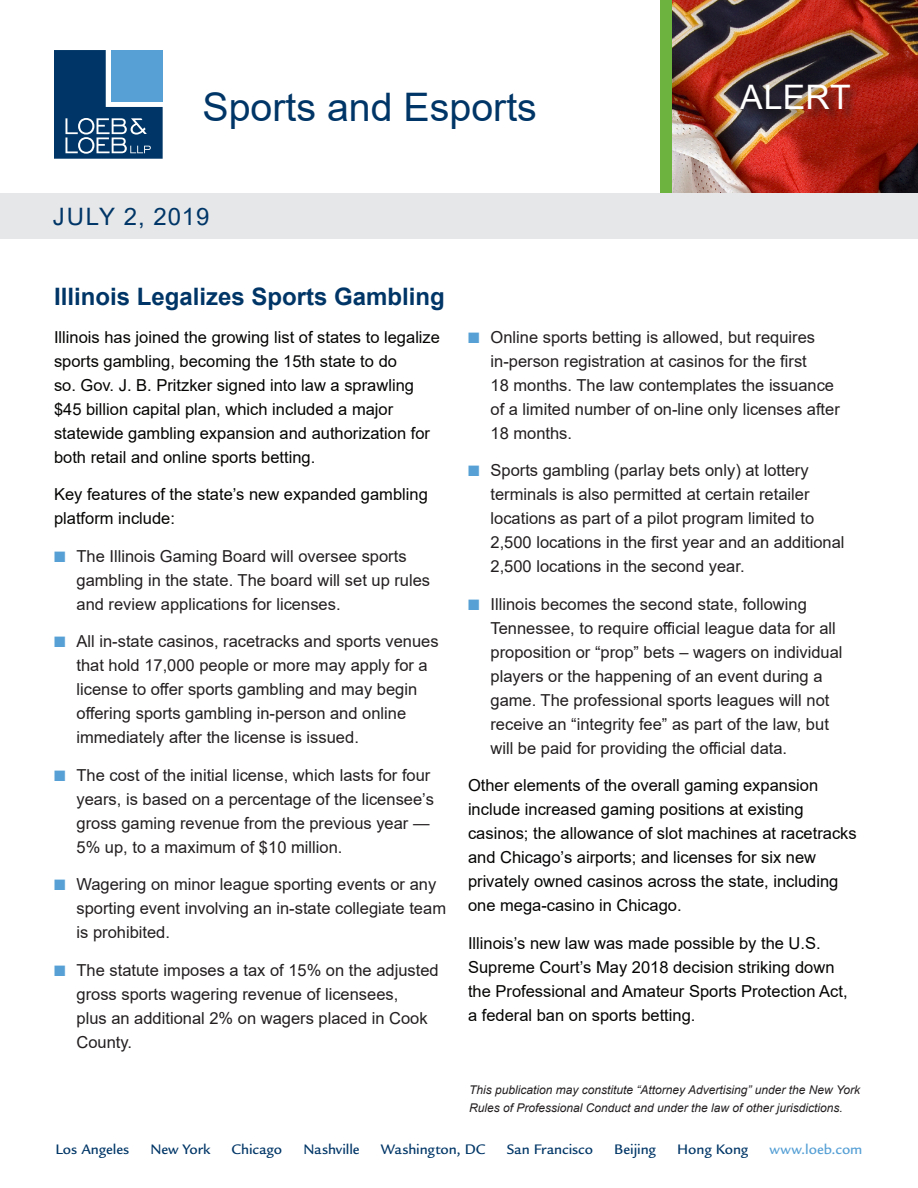
<style>
.page{position:relative;width:918px;height:1188px;background:#fff}
.page>*{position:absolute;margin:0;border:0;box-sizing:border-box;transform-origin:0 0}
._01_Alert_Practice{font:39.3px "Arial";color:#003667}
.t1{font:33.75px "Arial";letter-spacing:.01em;color:#fff}
._03_Alert_Title{font:700 24px "Arial";color:#003667}
._02_Alert_Date{font:24px "Arial";letter-spacing:.04em;color:#003667}
.t2{font:16.5px/24px "Arial";color:#231f20}
._04_Body{font:16.5px/24px "Arial";color:#040503}
.t3{font:500 15px "Legacy Sans Std";letter-spacing:-.005em;color:#003667}
.t4{font:500 15px "Legacy Sans Std";color:#56a0d5}
._09a_This_Publicatio{font:italic 12px/18px "Arial";color:#231f20}
.s1{color:#56a0d5}
</style>
<div class="page">
<div style="left:660px;top:0;width:15px;height:198px;background:#6cb43f"></div>
<img style="left:672px;top:0;width:246px;height:194px">
<div style="left:740px;top:84px;width:125px;height:39px;background:#231f20;opacity:.75"></div>
<div style="left:0;top:194px;width:918px;height:45px;background:#e6e7e9"></div>
<svg style="left:54px;top:50px;width:109px;height:109px;background:#316592"></svg>
<p class="_01_Alert_Practice" style="left:202px;top:80px;width:336px">Sports and Esports</p>
<p class="t1" style="left:740px;top:74px;width:112px">ALERT</p>
<p class="_02_Alert_Date" style="left:53px;top:200px;width:158px">JULY 2, 2019</p>
<p class="_03_Alert_Title" style="left:54px;top:280px;width:392px">Illinois Legalizes Sports Gambling</p>
<p class="_04_Body" style="left:54px;top:325px;width:388px">Illinois has joined the growing list of states to legalize sports gambling, becoming the 15th state to do<br>so. Gov. J. B. Pritzker signed into law a sprawling $45 billion capital plan, which included a major statewide gambling expansion and authorization for both retail and online sports betting.</p>
<p class="_04_Body" style="left:54px;top:483px;width:375px">Key features of the state’s new expanded gambling platform include:</p>
<p class="t2" style="left:76px;top:544px;width:355px;text-indent:-22px"><span class="s1">■</span> The Illinois Gaming Board will oversee sports gambling in the state. The board will set up rules and review applications for licenses.</p>
<p class="t2" style="left:76px;top:630px;width:364px;text-indent:-22px"><span class="s1">■</span> All in-state casinos, racetracks and sports venues that hold 17,000 people or more may apply for a license to offer sports gambling and may begin offering sports gambling in-person and online immediately after the license is issued.</p>
<p class="t2" style="left:76px;top:763px;width:359px;text-indent:-22px"><span class="s1">■</span> The cost of the initial license, which lasts for four years, is based on a percentage of the licensee’s gross gaming revenue from the previous year — 5% up, to a maximum of $10 million.</p>
<p class="t2" style="left:76px;top:873px;width:371px;text-indent:-22px"><span class="s1">■</span> Wagering on minor league sporting events or any sporting event involving an in-state collegiate team is prohibited.</p>
<p class="t2" style="left:76px;top:958px;width:364px;text-indent:-22px"><span class="s1">■</span> The statute imposes a tax of 15% on the adjusted gross sports wagering revenue of licensees,<br>plus an additional 2% on wagers placed in Cook County.</p>
<p class="t2" style="left:490px;top:325px;width:351px;text-indent:-22px"><span class="s1">■</span> Online sports betting is allowed, but requires in-person registration at casinos for the first<br>18 months. The law contemplates the issuance of a limited number of on-line only licenses after 18 months.</p>
<p class="t2" style="left:490px;top:459px;width:356px;text-indent:-22px"><span class="s1">■</span> Sports gambling (parlay bets only) at lottery terminals is also permitted at certain retailer locations as part of a pilot program limited to 2,500 locations in the first year and an additional 2,500 locations in the second year.</p>
<p class="t2" style="left:490px;top:592px;width:354px;text-indent:-22px"><span class="s1">■</span> Illinois becomes the second state, following Tennessee, to require official league data for all proposition or “prop” bets – wagers on individual players or the happening of an event during a game. The professional sports leagues will not receive an “integrity fee” as part of the law, but will be paid for providing the official data.</p>
<p class="_04_Body" style="left:468px;top:774px;width:390px">Other elements of the overall gaming expansion include increased gaming positions at existing casinos; the allowance of slot machines at racetracks and Chicago’s airports; and licenses for six new privately owned casinos across the state, including one mega-casino in Chicago.</p>
<p class="_04_Body" style="left:468px;top:931px;width:381px">Illinois’s new law was made possible by the U.S.<br>Supreme Court’s May 2018 decision striking down the Professional and Amateur Sports Protection Act, a federal ban on sports betting.</p>
<p class="_09a_This_Publicatio" style="left:469px;top:1081px;width:392px">This publication may constitute “Attorney Advertising” under the New York<br>Rules of Professional Conduct and under the law of other jurisdictions.</p>
<p class="t3" style="left:56px;top:1141px;width:75px">Los Angeles</p>
<p class="t3" style="left:150px;top:1141px;width:62px">New York</p>
<p class="t3" style="left:232px;top:1141px;width:52px">Chicago</p>
<p class="t3" style="left:303px;top:1141px;width:58px">Nashville</p>
<p class="t3" style="left:381px;top:1141px;width:106px">Washington, DC</p>
<p class="t3" style="left:507px;top:1141px;width:88px">San Francisco</p>
<p class="t3" style="left:614px;top:1141px;width:43px">Beijing</p>
<p class="t3" style="left:677px;top:1141px;width:73px">Hong Kong</p>
<p class="t4" style="left:770px;top:1141px;width:94px">www.loeb.com</p>
</div>
